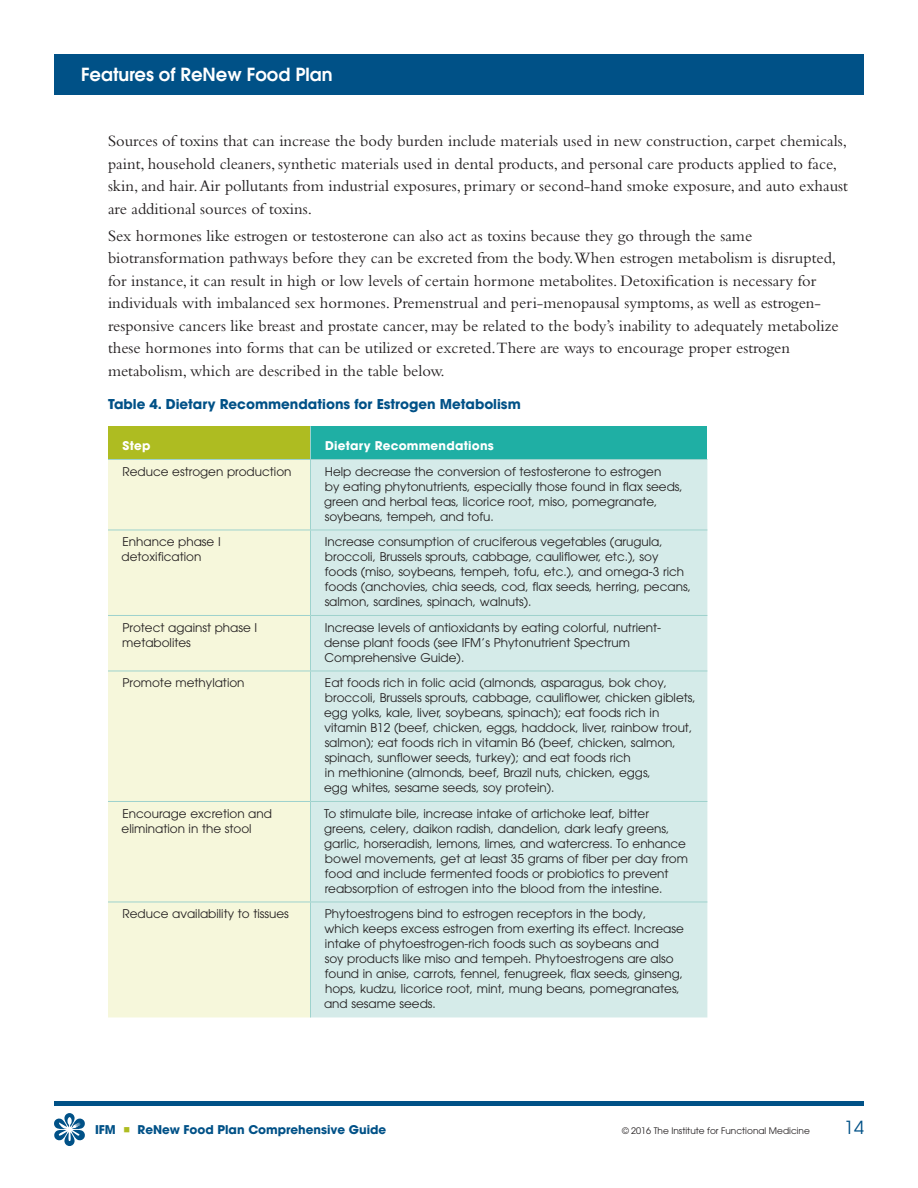
<style>
.page{position:relative;width:918px;height:1188px;background:#fff}
.page>*{position:absolute;margin:0;border:0;box-sizing:border-box;transform-origin:0 0}
.t1{font:600 18px "ITC Avant Garde Std";color:#fff}
.t2{font:18px "ITC Avant Garde Std";color:#005187}
.t3{font:16.5px/22.5px "Bembo Std";color:#231f20}
.t4{font:700 13.5px "ITC Avant Garde Std";color:#005187}
.t5{font:12px/15px "ITC Avant Garde Std";color:#231f20}
.t6{font:700 12px "ITC Avant Garde Std";color:#005187}
.t7{font:700 12px "ITC Avant Garde Std";letter-spacing:.02em;color:#fff}
.t8{font:9px "ITC Avant Garde Std";color:#231f20}
.s1{color:#aebc21}
</style>
<div class="page">
<div style="left:54px;top:1101px;width:810px;height:5px;background:#005187"></div>
<div style="left:54px;top:54px;width:810px;height:40px;background:#005187"></div>
<svg style="left:54px;top:1113px;width:31px;height:33px"></svg>
<div style="left:108px;top:426px;width:202px;height:33px;background:#aebc21"></div>
<div style="left:310px;top:426px;width:397px;height:33px;background:#1fafa4"></div>
<div style="left:108px;top:460px;width:202px;height:557px;background:#f6f7db"></div>
<div style="left:311px;top:460px;width:396px;height:557px;background:#d5ebe9"></div>
<hr style="left:310px;top:426px;width:1px;height:33px;background:#9ed2cd">
<hr style="left:310px;top:460px;width:1px;height:70px;background:#9ed2cd">
<hr style="left:310px;top:530px;width:1px;height:85px;background:#9ed2cd">
<hr style="left:310px;top:616px;width:1px;height:55px;background:#9ed2cd">
<hr style="left:310px;top:671px;width:1px;height:130px;background:#9ed2cd">
<hr style="left:310px;top:802px;width:1px;height:100px;background:#9ed2cd">
<hr style="left:310px;top:902px;width:1px;height:115px;background:#9ed2cd">
<hr style="left:108px;top:459px;width:202px;height:1px;background:#9ed2cd">
<hr style="left:310px;top:459px;width:397px;height:1px;background:#9ed2cd">
<hr style="left:108px;top:530px;width:202px;height:1px;background:#9ed2cd">
<hr style="left:310px;top:530px;width:397px;height:1px;background:#9ed2cd">
<hr style="left:108px;top:615px;width:202px;height:1px;background:#9ed2cd">
<hr style="left:310px;top:615px;width:397px;height:1px;background:#9ed2cd">
<hr style="left:108px;top:671px;width:202px;height:1px;background:#9ed2cd">
<hr style="left:310px;top:671px;width:397px;height:1px;background:#9ed2cd">
<hr style="left:108px;top:801px;width:202px;height:1px;background:#9ed2cd">
<hr style="left:310px;top:801px;width:397px;height:1px;background:#9ed2cd">
<hr style="left:108px;top:902px;width:202px;height:1px;background:#9ed2cd">
<hr style="left:310px;top:902px;width:397px;height:1px;background:#9ed2cd">
<h1 class="t1" style="left:81px;top:63px;width:253px">Features of ReNew Food Plan</h1>
<p class="t3" style="left:108px;top:129px;width:742px">Sources of toxins that can increase the body burden include materials used in new construction, carpet chemicals, paint, household cleaners, synthetic materials used in dental products, and personal care products applied to face, skin, and hair. Air pollutants from industrial exposures, primary or second-hand smoke exposure, and auto exhaust are additional sources of toxins.</p>
<p class="t3" style="left:108px;top:224px;width:732px">Sex hormones like estrogen or testosterone can also act as toxins because they go through the same biotransformation pathways before they can be excreted from the body.When estrogen metabolism is disrupted, for instance, it can result in high or low levels of certain hormone metabolites. Detoxification is necessary for individuals with imbalanced sex hormones. Premenstrual and peri-menopausal symptoms, as well as estrogen&shy;responsive cancers like breast and prostate cancer, may be related to the body’s inability to adequately metabolize these hormones into forms that can be utilized or excreted.There are ways to encourage proper estrogen metabolism, which are described in the table below.</p>
<p class="t4" style="left:108px;top:395px;width:414px">Table 4. Dietary Recommendations for Estrogen Metabolism</p>
<p class="t7" style="left:123px;top:438px;width:29px">Step</p>
<p class="t7" style="left:325px;top:438px;width:170px">Dietary Recommendations</p>
<p class="t5" style="left:122px;top:464px;width:171px">Reduce estrogen production</p>
<p class="t5" style="left:324px;top:464px;width:360px">Help decrease the conversion of testosterone to estrogen<br>by eating phytonutrients, especially those found in flax seeds, green and herbal teas, licorice root, miso, pomegranate, soybeans, tempeh, and tofu.</p>
<p class="t5" style="left:122px;top:534px;width:101px">Enhance phase I detoxification</p>
<p class="t5" style="left:325px;top:534px;width:368px">Increase consumption of cruciferous vegetables (arugula, broccoli, Brussels sprouts, cabbage, cauliflower, etc.), soy foods (miso, soybeans, tempeh, tofu, etc.), and omega-3 rich foods (anchovies, chia seeds, cod, flax seeds, herring, pecans, salmon, sardines, spinach, walnuts).</p>
<p class="t5" style="left:122px;top:620px;width:137px">Protect against phase I metabolites</p>
<p class="t5" style="left:324px;top:620px;width:339px">Increase levels of antioxidants by eating colorful, nutrient&shy;dense plant foods (see IFM’s Phytonutrient Spectrum<br>Comprehensive Guide).</p>
<p class="t5" style="left:122px;top:675px;width:124px">Promote methylation</p>
<p class="t5" style="left:324px;top:675px;width:373px">Eat foods rich in folic acid (almonds, asparagus, bok choy, broccoli, Brussels sprouts, cabbage, cauliflower, chicken giblets, egg yolks, kale, liver, soybeans, spinach); eat foods rich in vitamin B12 (beef, chicken, eggs, haddock, liver, rainbow trout, salmon); eat foods rich in vitamin B6 (beef, chicken, salmon, spinach, sunflower seeds, turkey); and eat foods rich<br>in methionine (almonds, beef, Brazil nuts, chicken, eggs,<br>egg whites, sesame seeds, soy protein).</p>
<p class="t5" style="left:122px;top:806px;width:152px">Encourage excretion and elimination in the stool</p>
<p class="t5" style="left:324px;top:806px;width:366px">To stimulate bile, increase intake of artichoke leaf, bitter greens, celery, daikon radish, dandelion, dark leafy greens, garlic, horseradish, lemons, limes, and watercress. To enhance bowel movements, get at least 35 grams of fiber per day from food and include fermented foods or probiotics to prevent reabsorption of estrogen into the blood from the intestine.</p>
<p class="t5" style="left:122px;top:906px;width:168px">Reduce availability to tissues</p>
<p class="t5" style="left:324px;top:906px;width:361px">Phytoestrogens bind to estrogen receptors in the body,<br>which keeps excess estrogen from exerting its effect. Increase intake of phytoestrogen-rich foods such as soybeans and<br>soy products like miso and tempeh. Phytoestrogens are also found in anise, carrots, fennel, fenugreek, flax seeds, ginseng, hops, kudzu, licorice root, mint, mung beans, pomegranates, and sesame seeds.</p>
<p class="t6" style="left:95px;top:1122px;width:293px">IFM <span class="s1">■</span> ReNew Food Plan Comprehensive Guide</p>
<h1 class="t2" style="left:844px;top:1116px;width:21px">14</h1>
<p class="t8" style="left:622px;top:1125px;width:189px">© 2016 The Institute for Functional Medicine</p>
</div>
